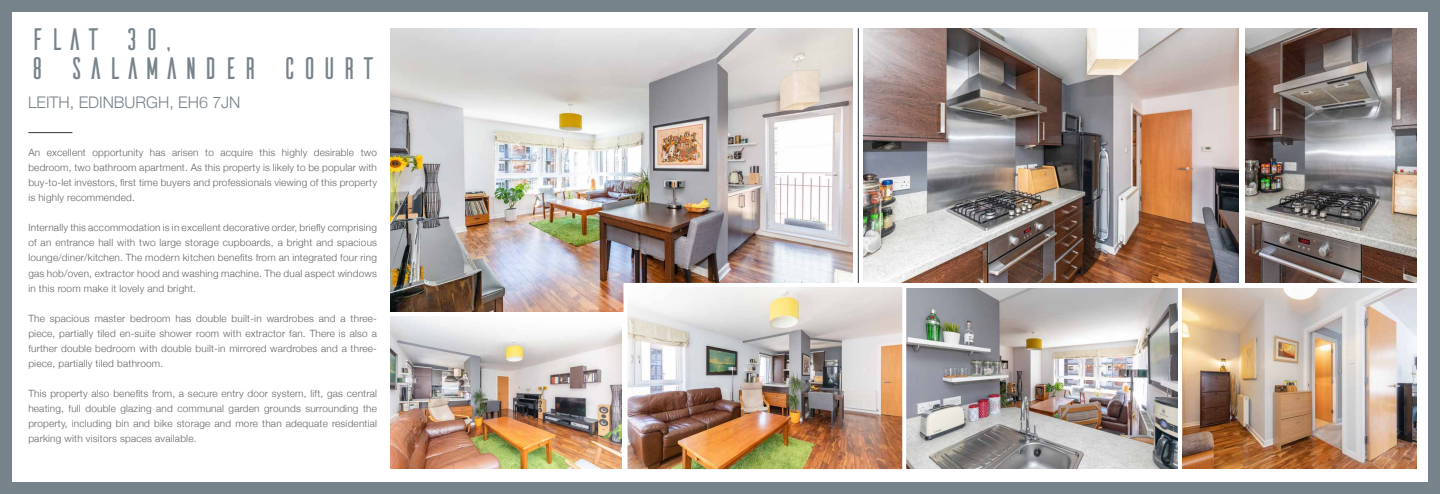
<style>
.page{position:relative;width:1440px;height:494px;background:#fff}
.page>*{position:absolute;margin:0;border:0;box-sizing:border-box;transform-origin:0 0}
.t1{font:31px/29px "Ailerons";letter-spacing:.04em;color:#77838a}
.t2{font:300 16px "Helvetica Neue";color:#77838a}
.t3{font:300 10px/15px "Helvetica Neue";letter-spacing:.02em;color:#646363;text-align:justify}
</style>
<div class="page">
<div style="left:0;top:0;width:11px;height:493px;background:#77838a"></div>
<div style="left:1429px;top:0;width:11px;height:493px;background:#77838a"></div>
<div style="left:0;top:0;width:1440px;height:11px;background:#77838a"></div>
<div style="left:0;top:482px;width:1440px;height:11px;background:#77838a"></div>
<hr style="left:28px;top:132px;width:44px;height:1px;background:#31373d">
<hr style="left:858px;top:28px;width:1px;height:255px;background:#31373d">
<img style="left:391px;top:28px;width:462px;height:283px">
<img style="left:864px;top:28px;width:375px;height:255px">
<img style="left:1245px;top:28px;width:171px;height:255px">
<img style="left:906px;top:288px;width:272px;height:180px">
<img style="left:1182px;top:288px;width:234px;height:180px">
<img style="left:391px;top:316px;width:231px;height:152px">
<img style="left:628px;top:288px;width:273px;height:179px">
<div style="left:623px;top:283px;width:283px;height:189px;border:4px solid #fff"></div>
<h1 class="t1" style="left:28px;top:25px;width:350px">FLAT 30,<br>8 SALAMANDER COURT</h1>
<h2 class="t2" style="left:28px;top:89px;width:214px">LEITH, EDINBURGH, EH6 7JN</h2>
<p class="t3" style="left:28px;top:144px;width:350px">An excellent opportunity has arisen to acquire this highly desirable two bedroom, two bathroom apartment. As this property is likely to be popular with buy-to-let investors, first time buyers and professionals viewing of this property is highly recommended.</p>
<p class="t3" style="left:28px;top:219px;width:350px">Internally this accommodation is in excellent decorative order, briefly comprising of an entrance hall with two large storage cupboards, a bright and spacious lounge/diner/kitchen. The modern kitchen benefits from an integrated four ring gas hob/oven, extractor hood and washing machine. The dual aspect windows in this room make it lovely and bright.</p>
<p class="t3" style="left:28px;top:309px;width:350px">The spacious master bedroom has double built-in wardrobes and a three&shy;piece, partially tiled en-suite shower room with extractor fan. There is also a further double bedroom with double built-in mirrored wardrobes and a three&shy;piece, partially tiled bathroom.</p>
<p class="t3" style="left:28px;top:384px;width:350px">This property also benefits from, a secure entry door system, lift, gas central heating, full double glazing and communal garden grounds surrounding the property, including bin and bike storage and more than adequate residential parking with visitors spaces available.</p>
</div>
